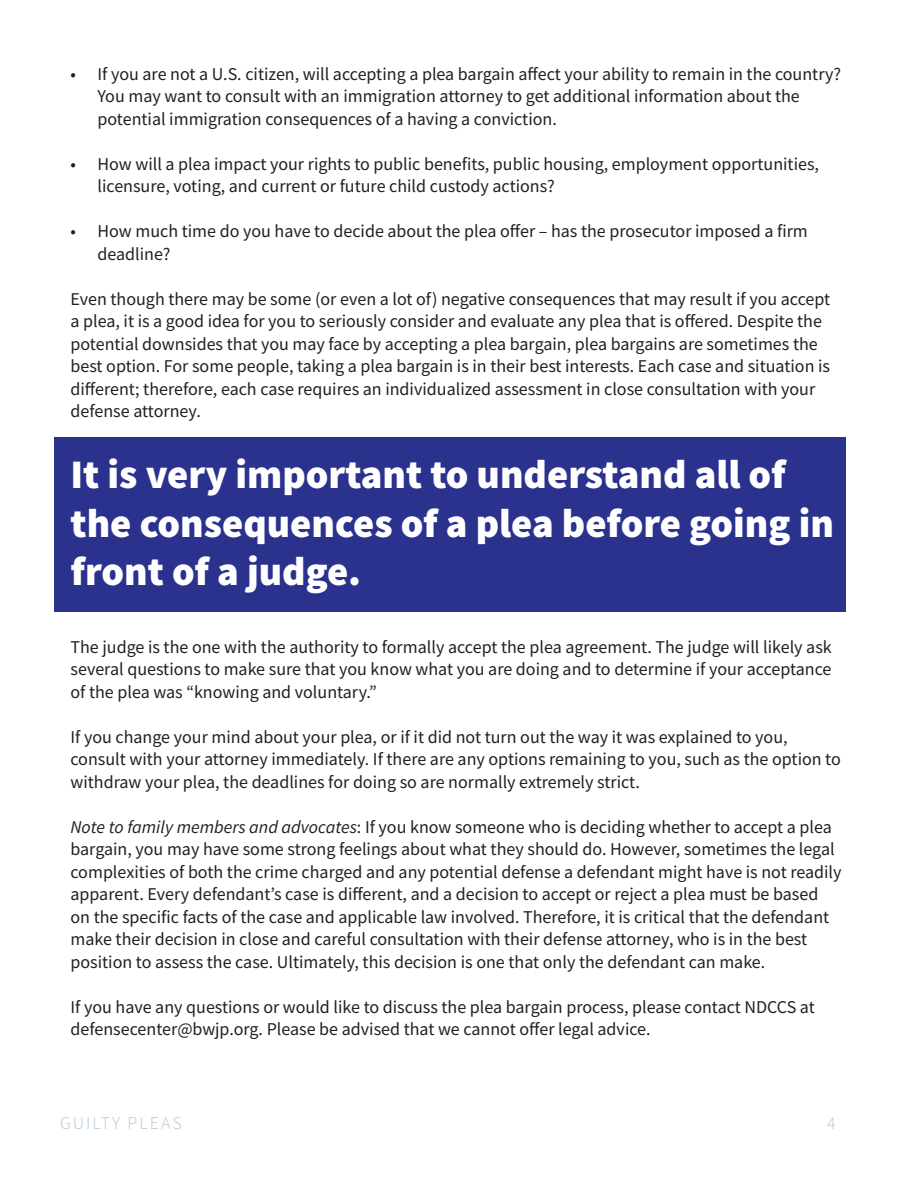
<style>
.page{position:relative;width:918px;height:1188px;background:#fff}
.page>*{position:absolute;margin:0;border:0;box-sizing:border-box;transform-origin:0 0}
.t1{font:900 40.5px/48.6px "Source Sans Pro";color:#fff}
.t2{font:18px/22.5px "Source Sans Pro";color:#231f20}
.t3{font:300 18px "Source Sans Pro";letter-spacing:.11em;color:#b6c7d3}
.s1{font-style:italic}
</style>
<div class="page">
<div style="left:54px;top:437px;width:791px;height:175px;background:#2a328e"></div>
<hr style="left:917px;top:860px;width:1px;height:328px;background:#2a328e">
<p class="t2" style="left:98px;top:64px;width:745px;text-indent:-27px">• If you are not a U.S. citizen, will accepting a plea bargain affect your ability to remain in the country?<br>You may want to consult with an immigration attorney to get additional information about the potential immigration consequences of a having a conviction.</p>
<p class="t2" style="left:98px;top:154px;width:723px;text-indent:-27px">• How will a plea impact your rights to public benefits, public housing, employment opportunities, licensure, voting, and current or future child custody actions?</p>
<p class="t2" style="left:98px;top:221px;width:712px;text-indent:-27px">• How much time do you have to decide about the plea offer – has the prosecutor imposed a firm deadline?</p>
<p class="t2" style="left:70px;top:289px;width:761px">Even though there may be some (or even a lot of) negative consequences that may result if you accept a plea, it is a good idea for you to seriously consider and evaluate any plea that is offered. Despite the potential downsides that you may face by accepting a plea bargain, plea bargains are sometimes the best option. For some people, taking a plea bargain is in their best interests. Each case and situation is different; therefore, each case requires an individualized assessment in close consultation with your defense attorney.</p>
<h1 class="t1" style="left:70px;top:453px;width:765px">It is very important to understand all of the consequences of a plea before going in front of a judge.</h1>
<p class="t2" style="left:70px;top:637px;width:763px;text-align:justify">The judge is the one with the authority to formally accept the plea agreement. The judge will likely ask several questions to make sure that you know what you are doing and to determine if your acceptance of the plea was “knowing and voluntary.”</p>
<p class="t2" style="left:70px;top:727px;width:772px">If you change your mind about your plea, or if it did not turn out the way it was explained to you, consult with your attorney immediately. If there are any options remaining to you, such as the option to withdraw your plea, the deadlines for doing so are normally extremely strict.</p>
<p class="t2" style="left:70px;top:817px;width:773px"><span class="s1">Note to family members and advocates</span>: If you know someone who is deciding whether to accept a plea bargain, you may have some strong feelings about what they should do. However, sometimes the legal complexities of both the crime charged and any potential defense a defendant might have is not readily apparent. Every defendant’s case is different, and a decision to accept or reject a plea must be based on the specific facts of the case and applicable law involved. Therefore, it is critical that the defendant make their decision in close and careful consultation with their defense attorney, who is in the best position to assess the case. Ultimately, this decision is one that only the defendant can make.</p>
<p class="t2" style="left:70px;top:997px;width:746px">If you have any questions or would like to discuss the plea bargain process, please contact NDCCS at defensecenter@bwjp.org. Please be advised that we cannot offer legal advice.</p>
<p class="t3" style="left:60px;top:1112px;width:123px">GUILTY PLEAS</p>
<p class="t3" style="left:827px;top:1112px;width:10px">4</p>
</div>
